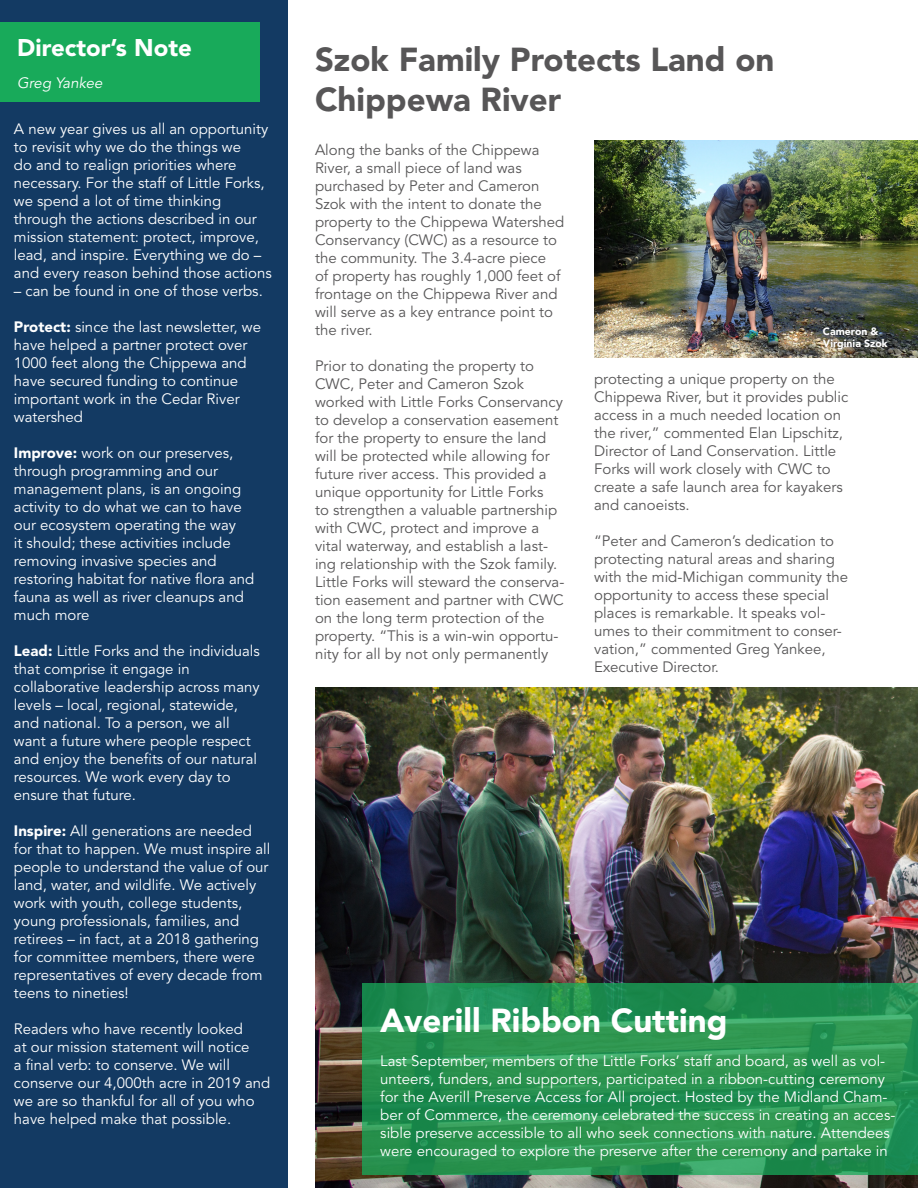
<style>
.page{position:relative;width:918px;height:1188px;background:#fff}
.page>*{position:absolute;margin:0;border:0;box-sizing:border-box;transform-origin:0 0}
._63_Title_gray_Bitte{font:900 33px/39.6px "Avenir";color:#575657}
._26_Title_gray_Bitte{font:900 33px "Avenir";color:#fff}
.t1{font:900 24px "Avenir";color:#fff}
.t2{font:15px/18px "Avenir";color:#fff}
.t3{font:15px/18px "Avenir";color:#575657}
.t4{font:italic 15px "Avenir";color:#fff}
.t5{font:900 10.5px/12.6px "Avenir";color:#fff}
.s1{font-weight:900}
</style>
<div class="page">
<img style="left:315px;top:687px;width:603px;height:501px">
<div style="left:0;top:0;width:287px;height:1188px;background:#133a63"></div>
<svg style="left:362px;top:983px;width:556px;height:192px;background:#279352"></svg>
<div style="left:0;top:22px;width:260px;height:79px;background:#18aa5a"></div>
<img style="left:594px;top:140px;width:323px;height:218px">
<p class="t1" style="left:17px;top:27px;width:176px">Director’s Note</p>
<p class="t4" style="left:17px;top:74px;width:87px">Greg Yankee</p>
<p class="t2" style="left:14px;top:120px;width:259px">A new year gives us all an opportunity to revisit why we do the things we<br>do and to realign priorities where necessary. For the staff of Little Forks, we spend a lot of time thinking through the actions described in our mission statement: protect, improve, lead, and inspire. Everything we do – and every reason behind those actions</p>
<p class="t2" style="left:14px;top:282px;width:250px">– can be found in one of those verbs.</p>
<p class="t2" style="left:14px;top:318px;width:249px"><span class="s1">Protect:</span> since the last newsletter, we have helped a partner protect over<br>1000 feet along the Chippewa and have secured funding to continue important work in the Cedar River watershed</p>
<p class="t2" style="left:14px;top:444px;width:242px"><span class="s1">Improve:</span> work on our preserves, through programming and our management plans, is an ongoing activity to do what we can to have our ecosystem operating the way<br>it should; these activities include removing invasive species and restoring habitat for native flora and fauna as well as river cleanups and much more</p>
<p class="t2" style="left:14px;top:642px;width:248px"><span class="s1">Lead:</span> Little Forks and the individuals that comprise it engage in collaborative leadership across many levels – local, regional, statewide, and national. To a person, we all want a future where people respect and enjoy the benefits of our natural resources. We work every day to ensure that future.</p>
<p class="t2" style="left:14px;top:822px;width:258px"><span class="s1">Inspire:</span> All generations are needed for that to happen. We must inspire all people to understand the value of our land, water, and wildlife. We actively work with youth, college students, young professionals, families, and retirees – in fact, at a 2018 gathering for committee members, there were representatives of every decade from teens to nineties!</p>
<p class="t2" style="left:14px;top:1020px;width:258px">Readers who have recently looked<br>at our mission statement will notice<br>a final verb: to conserve. We will conserve our 4,000th acre in 2019 and we are so thankful for all of you who have helped make that possible.</p>
<p class="_63_Title_gray_Bitte" style="left:315px;top:39px;width:461px">Szok Family Protects Land on<br>Chippewa River</p>
<p class="t3" style="left:315px;top:142px;width:251px">Along the banks of the Chippewa<br>River, a small piece of land was purchased by Peter and Cameron<br>Szok with the intent to donate the property to the Chippewa Watershed<br>Conservancy (CWC) as a resource to the community. The 3.4-acre piece<br>of property has roughly 1,000 feet of frontage on the Chippewa River and will serve as a key entrance point to the river.</p>
<p class="t3" style="left:315px;top:358px;width:251px">Prior to donating the property to CWC, Peter and Cameron Szok worked with Little Forks Conservancy to develop a conservation easement for the property to ensure the land will be protected while allowing for future river access. This provided a unique opportunity for Little Forks<br>to strengthen a valuable partnership with CWC, protect and improve a vital waterway, and establish a last&shy;ing relationship with the Szok family.<br>Little Forks will steward the conserva&shy;tion easement and partner with CWC on the long term protection of the property. “This is a win-win opportu&shy;nity for all by not only permanently</p>
<p class="t5" style="left:823px;top:324px;width:66px">Cameron &amp;<br>Virginia Szok</p>
<p class="t3" style="left:594px;top:370px;width:256px">protecting a unique property on the Chippewa River, but it provides public access in a much needed location on the river,” commented Elan Lipschitz, Director of Land Conservation. Little Forks will work closely with CWC to create a safe launch area for kayakers and canoeists.</p>
<p class="t3" style="left:594px;top:532px;width:255px">“Peter and Cameron’s dedication to protecting natural areas and sharing with the mid-Michigan community the opportunity to access these special places is remarkable. It speaks vol&shy;umes to their commitment to conser&shy;vation,” commented Greg Yankee, Executive Director.</p>
<p class="_26_Title_gray_Bitte" style="left:380px;top:992px;width:349px">Averill Ribbon Cutting</p>
<p class="t2" style="left:380px;top:1052px;width:517px">Last September, members of the Little Forks’ staff and board, as well as vol&shy;unteers, funders, and supporters, participated in a ribbon-cutting ceremony for the Averill Preserve Access for All project. Hosted by the Midland Cham&shy;ber of Commerce, the ceremony celebrated the success in creating an acces&shy;sible preserve accessible to all who seek connections with nature. Attendees were encouraged to explore the preserve after the ceremony and partake in</p>
</div>
